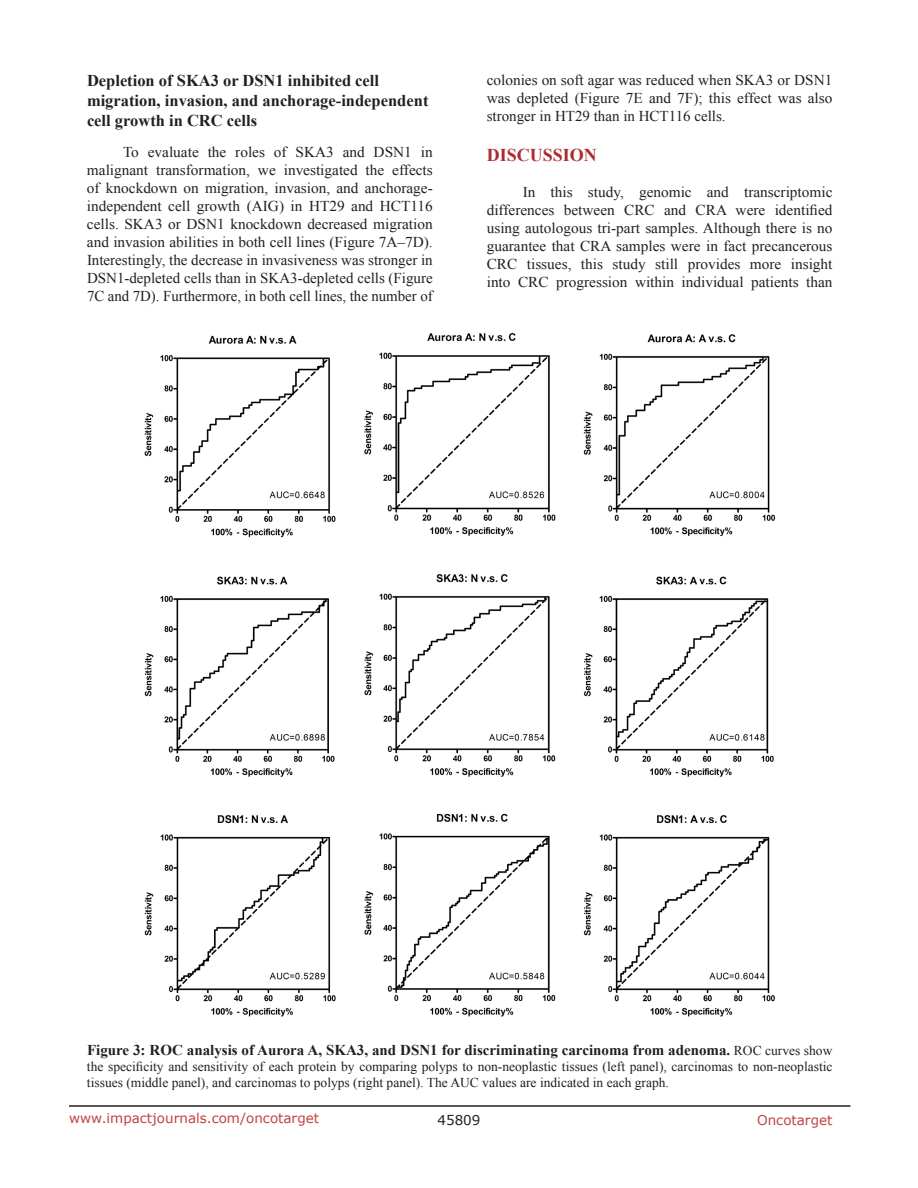
<style>
.page{position:relative;width:918px;height:1188px;background:#fff}
.page>*{position:absolute;margin:0;border:0;box-sizing:border-box;transform-origin:0 0}
.t1{font:700 18px "Times New Roman";color:#ac2b31}
.t2{font:700 16.5px/19.8px "Times New Roman";color:#231f20}
.t3{font:15px/18px "Times New Roman";color:#231f20;text-align:justify}
.t4{font:700 15px "Times New Roman";color:#231f20}
.t5{font:13.5px/16.2px "Times New Roman";color:#231f20}
.t6{font:13.5px "Verdana";color:#c24141}
.t7{font:13.5px "Verdana";color:#231f20}
.s1{font-weight:400;font-size:13.5px}
</style>
<div class="page">
<hr style="left:69px;top:1105px;width:781px;height:2px;background:#231f20">
<img style="left:144px;top:332px;width:632px;height:685px">
<p class="t2" style="left:87px;top:70px;width:343px">Depletion of SKA3 or DSN1 inhibited cell migration, invasion, and anchorage-independent cell growth in CRC cells</p>
<p class="t3" style="left:87px;top:143px;width:347px;text-indent:36px">To evaluate the roles of SKA3 and DSN1 in malignant transformation, we investigated the effects of knockdown on migration, invasion, and anchorage&shy;independent cell growth (AIG) in HT29 and HCT116 cells. SKA3 or DSN1 knockdown decreased migration and invasion abilities in both cell lines (Figure 7A–7D).<br>Interestingly, the decrease in invasiveness was stronger in DSN1-depleted cells than in SKA3-depleted cells (Figure 7C and 7D). Furthermore, in both cell lines, the number of</p>
<p class="t3" style="left:487px;top:71px;width:347px">colonies on soft agar was reduced when SKA3 or DSN1 was depleted (Figure 7E and 7F); this effect was also stronger in HT29 than in HCT116 cells.</p>
<p class="t1" style="left:487px;top:143px;width:112px">DISCUSSION</p>
<p class="t3" style="left:487px;top:183px;width:347px;text-indent:36px">In this study, genomic and transcriptomic differences between CRC and CRA were identified using autologous tri-part samples. Although there is no guarantee that CRA samples were in fact precancerous CRC tissues, this study still provides more insight into CRC progression within individual patients than</p>
<p class="t4" style="left:87px;top:1039px;width:747px">Figure 3: ROC analysis of Aurora A, SKA3, and DSN1 for discriminating carcinoma from adenoma. <span class="s1">ROC curves show</span></p>
<p class="t5" style="left:87px;top:1058px;width:747px">the specificity and sensitivity of each protein by comparing polyps to non-neoplastic tissues (left panel), carcinomas to non-neoplastic tissues (middle panel), and carcinomas to polyps (right panel). The AUC values are indicated in each graph.</p>
<p class="t6" style="left:69px;top:1109px;width:252px">www.impactjournals.com/oncotarget</p>
<p class="t7" style="left:438px;top:1111px;width:44px">45809</p>
<p class="t6" style="left:757px;top:1111px;width:77px">Oncotarget</p>
</div>
